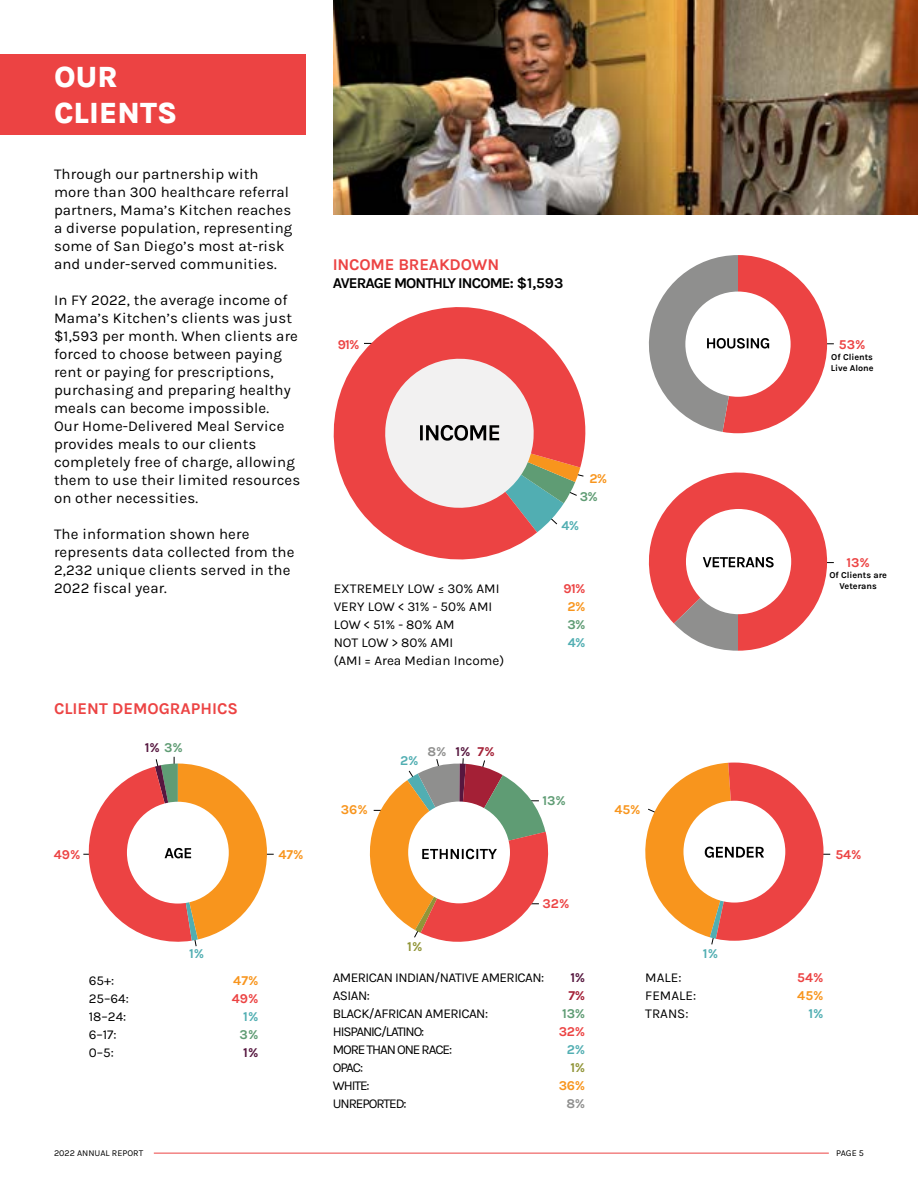
<style>
.page{position:relative;width:918px;height:1188px;background:#fff}
.page>*{position:absolute;margin:0;border:0;box-sizing:border-box;transform-origin:0 0}
.t1{font:800 30px/36px "Karla";color:#fff}
.t2{font:700 16.5px "Karla";color:#ec4343}
.t3{font:15px/18px "Karla";letter-spacing:.01em;color:#000}
.t4{font:700 15px "Karla";letter-spacing:-.06em;color:#000}
.t5{font:13.5px/18px "Karla";color:#000}
.t6{font:13.5px/18px "Karla";letter-spacing:-.04em;color:#000}
.t7{font:700 13.5px "Karla";color:#ec4343}
.t8{font:700 13.5px "Karla";color:#f8951d}
.t9{font:700 13.5px "Karla";color:#51aeb2}
.t10{font:700 13.5px "Karla";color:#5f9c74}
.t11{font:700 13.5px "Karla";color:#56173f}
.t12{font:700 13.5px "Karla";color:#919538}
.t13{font:700 13.5px "Karla";color:#8f8f8e}
.t14{font:700 13.5px "Karla";color:#a42036}
.t15{font:700 9px/10.8px "Karla";color:#000}
.t16{font:9px "Karla";color:#000}
.s1{color:#5f9c74}
.s2{color:#a42036}
</style>
<div class="page">
<hr style="left:154px;top:1153px;width:675px;height:1px;background:#ec4343">
<div style="left:0;top:54px;width:306px;height:81px;background:#ec4343"></div>
<svg style="left:333px;top:307px;width:253px;height:253px;fill:#ec4343"></svg>
<svg style="left:381px;top:354px;width:203px;height:178px"></svg>
<svg style="left:648px;top:472px;width:186px;height:179px"></svg>
<svg style="left:648px;top:255px;width:186px;height:178px"></svg>
<img style="left:334px;top:0;width:584px;height:214px">
<svg style="left:369px;top:758px;width:180px;height:184px"></svg>
<svg style="left:83px;top:757px;width:191px;height:190px"></svg>
<svg style="left:645px;top:763px;width:185px;height:182px"></svg>
<h1 class="t1" style="left:54px;top:59px;width:125px">OUR<br>CLIENTS</h1>
<p class="t3" style="left:54px;top:165px;width:240px">Through our partnership with more than 300 healthcare referral partners, Mama’s Kitchen reaches a diverse population, representing some of San Diego’s most at-risk and under-served communities.</p>
<p class="t3" style="left:54px;top:291px;width:248px">In FY 2022, the average income of<br>Mama’s Kitchen’s clients was just $1,593 per month. When clients are forced to choose between paying rent or paying for prescriptions, purchasing and preparing healthy meals can become impossible.<br>Our Home-Delivered Meal Service provides meals to our clients completely free of charge, allowing them to use their limited resources on other necessities.</p>
<p class="t3" style="left:54px;top:525px;width:242px">The information shown here represents data collected from the<br>2,232 unique clients served in the<br>2022 fiscal year.</p>
<p class="t2" style="left:54px;top:700px;width:185px">CLIENT DEMOGRAPHICS</p>
<p class="t11" style="left:145px;top:741px;width:40px">1% <span class="s1">3%</span></p>
<p class="t7" style="left:54px;top:848px;width:28px">49%</p>
<p class="t8" style="left:279px;top:848px;width:27px">47%</p>
<p class="t9" style="left:189px;top:946px;width:17px">1%</p>
<p class="t5" style="left:89px;top:972px;width:42px">65+:<br>25–64:<br>18–24:<br>6–17:<br>0–5:</p>
<p class="t8" style="left:233px;top:974px;width:27px">47%</p>
<p class="t7" style="left:232px;top:992px;width:28px">49%</p>
<p class="t9" style="left:243px;top:1010px;width:17px">1%</p>
<p class="t10" style="left:240px;top:1028px;width:20px">3%</p>
<p class="t11" style="left:243px;top:1046px;width:17px">1%</p>
<p class="t2" style="left:333px;top:256px;width:168px">INCOME BREAKDOWN</p>
<p class="t4" style="left:333px;top:275px;width:232px">AVERAGE MONTHLY INCOME: $1,593</p>
<p class="t7" style="left:338px;top:338px;width:23px">91%</p>
<p class="t5" style="left:334px;top:579px;width:172px">EXTREMELY LOW ≤ 30% AMI<br>VERY LOW &lt; 31% - 50% AMI<br>LOW &lt; 51% - 80% AM<br>NOT LOW &gt; 80% AMI<br>(AMI = Area Median Income)</p>
<p class="t8" style="left:341px;top:802px;width:28px">36%</p>
<p class="t9" style="left:400px;top:753px;width:20px">2%</p>
<p class="t13" style="left:428px;top:745px;width:21px">8%</p>
<p class="t11" style="left:455px;top:745px;width:41px">1% <span class="s2">7%</span></p>
<p class="t8" style="left:590px;top:472px;width:19px">2%</p>
<p class="t10" style="left:580px;top:490px;width:19px">3%</p>
<p class="t9" style="left:562px;top:519px;width:19px">4%</p>
<p class="t7" style="left:564px;top:582px;width:23px">91%</p>
<p class="t8" style="left:568px;top:600px;width:19px">2%</p>
<p class="t10" style="left:567px;top:618px;width:19px">3%</p>
<p class="t9" style="left:568px;top:636px;width:19px">4%</p>
<p class="t10" style="left:542px;top:794px;width:25px">13%</p>
<p class="t8" style="left:614px;top:802px;width:28px">45%</p>
<p class="t7" style="left:543px;top:897px;width:28px">32%</p>
<p class="t12" style="left:407px;top:939px;width:17px">1%</p>
<p class="t6" style="left:333px;top:968px;width:213px">AMERICAN INDIAN/NATIVE AMERICAN:<br>ASIAN:<br>BLACK/AFRICAN AMERICAN:<br>HISPANIC/LATINO:<br>MORE THAN ONE RACE:<br>OPAC:<br>WHITE:<br>UNREPORTED:</p>
<p class="t5" style="left:645px;top:968px;width:52px">MALE:<br>FEMALE:<br>TRANS:</p>
<p class="t11" style="left:570px;top:971px;width:16px">1%</p>
<p class="t14" style="left:568px;top:989px;width:18px">7%</p>
<p class="t10" style="left:562px;top:1007px;width:24px">13%</p>
<p class="t7" style="left:559px;top:1025px;width:28px">32%</p>
<p class="t9" style="left:567px;top:1043px;width:20px">2%</p>
<p class="t12" style="left:570px;top:1061px;width:16px">1%</p>
<p class="t8" style="left:559px;top:1079px;width:28px">36%</p>
<p class="t13" style="left:566px;top:1097px;width:20px">8%</p>
<p class="t9" style="left:703px;top:947px;width:17px">1%</p>
<p class="t7" style="left:839px;top:338px;width:28px">53%</p>
<p class="t15" style="left:831px;top:352px;width:44px">Of Clients<br>Live Alone</p>
<p class="t7" style="left:846px;top:556px;width:25px">13%</p>
<p class="t15" style="left:829px;top:570px;width:59px;text-align:center">Of Clients are<br>Veterans</p>
<p class="t7" style="left:835px;top:848px;width:28px">54%</p>
<p class="t7" style="left:797px;top:971px;width:28px">54%</p>
<p class="t8" style="left:797px;top:989px;width:28px">45%</p>
<p class="t9" style="left:808px;top:1007px;width:17px">1%</p>
<p class="t16" style="left:54px;top:1147px;width:91px">2022 ANNUAL REPORT</p>
<p class="t16" style="left:836px;top:1148px;width:29px">PAGE 5</p>
</div>
